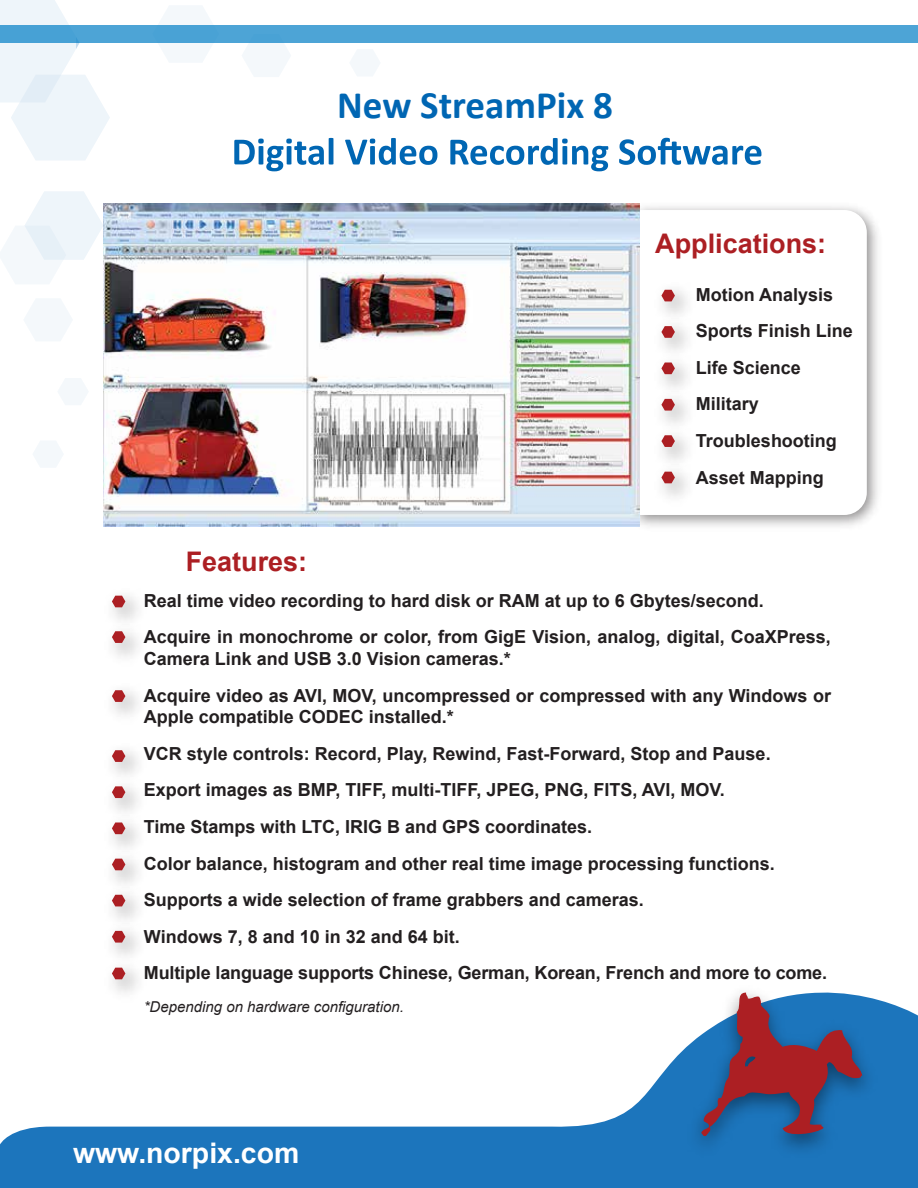
<style>
.page{position:relative;width:918px;height:1188px;background:#fff}
.page>*{position:absolute;margin:0;border:0;box-sizing:border-box;transform-origin:0 0}
.t1{font:700 39px "Calibri";color:#0066b3}
.t2{font:700 28.35px "Arial";color:#fff}
.t3{font:700 27px "Arial";color:#ac1f23}
.t4{font:700 18px/36.6px "Arial";color:#231f20}
.t5{font:italic 15px "Arial";color:#231f20}
.s1{font-style:inherit}
</style>
<div class="page">
<svg style="left:0;top:191px;width:104px;height:93px"></svg>
<svg style="left:24px;top:299px;width:48px;height:42px"></svg>
<svg style="left:58px;top:378px;width:30px;height:27px"></svg>
<svg style="left:33px;top:441px;width:30px;height:26px"></svg>
<svg style="left:350px;top:50px;width:30px;height:26px"></svg>
<svg style="left:242px;top:43px;width:49px;height:34px"></svg>
<svg style="left:158px;top:6px;width:55px;height:56px"></svg>
<img style="left:639px;top:203px;width:239px;height:324px">
<svg style="left:639px;top:210px;width:228px;height:305px"></svg>
<svg style="left:0;top:1002px;width:918px;height:186px"></svg>
<img style="left:679px;top:996px;width:206px;height:169px">
<svg style="left:701px;top:992px;width:161px;height:147px;background:#5c5b83"></svg>
<svg style="left:234px;top:138px;width:527px;height:33px"></svg>
<svg style="left:0;top:0;width:110px;height:160px"></svg>
<div style="left:0;top:25px;width:918px;height:18px;background:#4da4d6"></div>
<img style="left:645px;top:274px;width:59px;height:36px">
<svg style="left:661px;top:290px;width:14px;height:11px"></svg>
<img style="left:112px;top:595px;width:26px;height:20px">
<svg style="left:112px;top:596px;width:13px;height:11px"></svg>
<svg style="left:112px;top:631px;width:13px;height:12px"></svg>
<img style="left:112px;top:691px;width:26px;height:24px">
<svg style="left:112px;top:690px;width:13px;height:12px"></svg>
<img style="left:112px;top:751px;width:26px;height:19px">
<svg style="left:112px;top:750px;width:13px;height:12px"></svg>
<img style="left:112px;top:770px;width:26px;height:36px">
<svg style="left:112px;top:786px;width:13px;height:12px"></svg>
<img style="left:112px;top:806px;width:26px;height:37px">
<svg style="left:112px;top:822px;width:13px;height:12px"></svg>
<img style="left:112px;top:843px;width:26px;height:36px">
<svg style="left:112px;top:859px;width:13px;height:11px"></svg>
<img style="left:112px;top:879px;width:26px;height:36px">
<svg style="left:112px;top:895px;width:13px;height:11px"></svg>
<img style="left:112px;top:915px;width:26px;height:37px">
<svg style="left:112px;top:931px;width:13px;height:12px"></svg>
<img style="left:96px;top:952px;width:58px;height:56px">
<svg style="left:112px;top:968px;width:13px;height:11px"></svg>
<img style="left:645px;top:310px;width:59px;height:36px">
<svg style="left:661px;top:326px;width:14px;height:12px"></svg>
<img style="left:645px;top:346px;width:59px;height:37px">
<svg style="left:661px;top:363px;width:14px;height:11px"></svg>
<img style="left:645px;top:383px;width:59px;height:36px">
<svg style="left:661px;top:399px;width:14px;height:12px"></svg>
<img style="left:645px;top:419px;width:59px;height:37px">
<svg style="left:661px;top:435px;width:14px;height:12px"></svg>
<img style="left:645px;top:456px;width:59px;height:56px">
<svg style="left:661px;top:472px;width:14px;height:11px"></svg>
<img style="left:104px;top:203px;width:535px;height:324px">
<h1 class="t1" style="left:337px;top:77px;width:277px">New StreamPix <span class="s1">8</span></h1>
<h3 class="t3" style="left:186px;top:543px;width:123px">Features:</h3>
<h3 class="t3" style="left:655px;top:225px;width:173px">Applications:</h3>
<p class="t4" style="left:696px;top:276px;width:159px">Motion Analysis<br>Sports Finish Line<br>Life Science<br>Military<br>Troubleshooting<br>Asset Mapping</p>
<p class="t4" style="left:144px;top:582px;width:689px">Real time video recording to hard disk or RAM at up to 6 Gbytes/second.<br>Acquire in monochrome or color, from GigE Vision, analog, digital, CoaXPress,</p>
<p class="t4" style="left:144px;top:641px;width:689px">Camera Link and USB 3.0 Vision cameras.*<br>Acquire video as AVI, MOV, uncompressed or compressed with any Windows or</p>
<p class="t4" style="left:144px;top:699px;width:685px">Apple compatible CODEC installed.*<br>VCR style controls: Record, Play, Rewind, Fast-Forward, Stop and Pause.<br>Export images as BMP, TIFF, multi-TIFF, JPEG, PNG, FITS, AVI, MOV.<br>Time Stamps with LTC, IRIG B and GPS coordinates.<br>Color balance, histogram and other real time image processing functions.<br>Supports a wide selection of frame grabbers and cameras.<br>Windows 7, 8 and 10 in 32 and 64 bit.<br>Multiple language supports Chinese, German, Korean, French and more to come.</p>
<p class="t5" style="left:144px;top:997px;width:262px">*Depending on hardware configuration.</p>
<h2 class="t2" style="left:73px;top:1133px;width:228px">www.norpix.com</h2>
</div>
